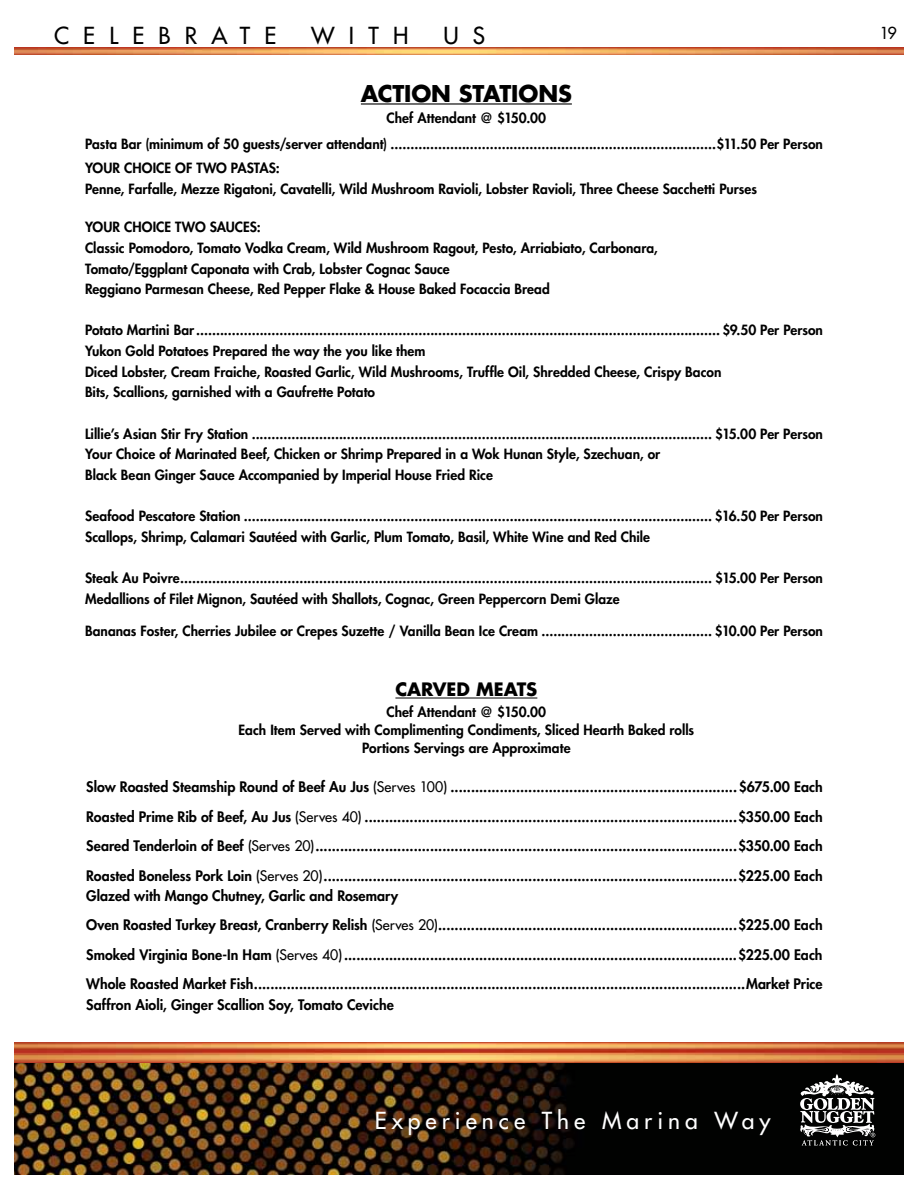
<style>
.page{position:relative;width:918px;height:1188px;background:#fff}
.page>*{position:absolute;margin:0;border:0;box-sizing:border-box;transform-origin:0 0}
.t1{font:500 22.8px "Futura Std";letter-spacing:.22em;color:#fff}
.t2{font:500 22.8px "Futura Std";letter-spacing:.62em;color:#000}
.t3{font:700 22.5px "Futura Std";letter-spacing:-.01em;color:#000}
.t4{font:700 18px "Futura Std";letter-spacing:-.005em;color:#000}
.t5{font:500 16.2px "Futura Std";color:#000}
.t6{font:800 14.1px/29.4px "Futura Std";color:#000;text-align:justify}
.t7{font:800 13.8px/20.7px "Futura Std";color:#000}
.s1{font-weight:500}
</style>
<div class="page">
<img style="left:15px;top:1042px;width:888px;height:21px">
<img style="left:15px;top:48px;width:888px;height:6px">
<div style="left:15px;top:1063px;width:888px;height:111px;background:#010201"></div>
<img style="left:15px;top:1063px;width:559px;height:111px">
<svg style="left:800px;top:1074px;width:75px;height:71px"></svg>
<hr style="left:361px;top:103px;width:211px;height:2px;background:#000">
<hr style="left:395px;top:698px;width:142px;height:1px;background:#000">
<h1 class="t2" style="left:54px;top:21px;width:224px">CELEBRATE</h1>
<h1 class="t2" style="left:311px;top:21px;width:99px">WITH</h1>
<h1 class="t2" style="left:443px;top:21px;width:43px">U S</h1>
<h2 class="t3" style="left:361px;top:78px;width:212px">ACTION STATIONS</h2>
<p class="t7" style="left:387px;top:107px;width:161px">Chef Attendant @ $150.00</p>
<p class="t7" style="left:85px;top:133px;width:739px;line-height:23.5px">Pasta Bar (minimum of 50 guests/server attendant) ..................................................................................$11.50 Per Person<br>Your Choice of Two Pastas</p>
<p class="t7" style="left:85px;top:158px;width:673px;text-indent:191px">:<br>Penne, Farfalle, Mezze Rigatoni, Cavatelli, Wild Mushroom Ravioli, Lobster Ravioli, Three Cheese Sacchetti Purses</p>
<p class="t7" style="left:85px;top:217px;width:142px">Your Choice Two Sauc</p>
<p class="t7" style="left:85px;top:217px;width:574px;text-indent:158px">es:<br>Classic Pomodoro, Tomato Vodka Cream, Wild Mushroom Ragout, Pesto, Arriabiato, Carbonara, Tomato/Eggplant Caponata with Crab, Lobster Cognac Sauce<br>Reggiano Parmesan Cheese, Red Pepper Flake &amp; House Baked Focaccia Bread</p>
<p class="t7" style="left:85px;top:320px;width:739px">Potato Martini Bar.................................................................................................................................... $9.50 Per Person Yukon Gold Potatoes Prepared the way the you like them<br>Diced Lobster, Cream Fraiche, Roasted Garlic, Wild Mushrooms, Truffle Oil, Shredded Cheese, Crispy Bacon<br>Bits, Scallions, garnished with a Gaufrette Potato</p>
<p class="t7" style="left:85px;top:423px;width:739px">Lillie’s Asian Stir Fry Station .................................................................................................................... $15.00 Per Person<br>Your Choice of Marinated Beef, Chicken or Shrimp Prepared in a Wok Hunan Style, Szechuan, or<br>Black Bean Ginger Sauce Accompanied by Imperial House Fried Rice</p>
<p class="t7" style="left:85px;top:506px;width:739px">Seafood Pescatore Station ...................................................................................................................... $16.50 Per Person<br>Scallops, Shrimp, Calamari Sautéed with Garlic, Plum Tomato, Basil, White Wine and Red Chile</p>
<p class="t7" style="left:85px;top:567px;width:739px">Steak Au Poivre...................................................................................................................................... $15.00 Per Person<br>Medallions of Filet Mignon, Sautéed with Shallots, Cognac, Green Peppercorn Demi Glaze</p>
<p class="t7" style="left:85px;top:621px;width:739px">Bananas Foster, Cherries Jubilee or Crepes Suzette / Vanilla Bean Ice Cream ........................................... $10.00 Per Person</p>
<h3 class="t4" style="left:395px;top:677px;width:143px">CARVED MEATS</h3>
<p class="t7" style="left:239px;top:703px;width:457px;line-height:18px;text-align:center">Chef Attendant @ $150.00<br>Each Item Served with Complimenting Condiments, Sliced Hearth Baked rolls<br>Portions Servings are Approximate</p>
<p class="t6" style="left:86px;top:773px;width:738px">Slow Roasted Steamship Round of Beef Au Jus <span class="s1">(Serves 100)</span> ......................................................................$675.00 Each Roasted Prime Rib of Beef, Au Jus <span class="s1">(Serves 40)</span> ...........................................................................................$350.00 Each Seared Tenderloin of Beef <span class="s1">(Serves 20)</span>.......................................................................................................$350.00 Each Roasted Boneless Pork Loin <span class="s1">(Serves 20)</span>.....................................................................................................$225.00 Each</p>
<p class="t6" style="left:86px;top:881px;width:738px;text-align:left">Glazed with Mango Chutney, Garlic and Rosemary<br>Oven Roasted Turkey Breast, Cranberry Relish <span class="s1">(Serves 20)</span>.........................................................................$225.00 Each Smoked Virginia Bone-In Ham <span class="s1">(Serves 40)</span>................................................................................................$225.00 Each Whole Roasted Market Fish........................................................................................................................Market Price</p>
<p class="t6" style="left:86px;top:990px;width:309px">Saffron Aioli, Ginger Scallion Soy, Tomato Ceviche</p>
<h1 class="t1" style="left:375px;top:1106px;width:397px">Experience The Marina Way</h1>
<p class="t5" style="left:880px;top:23px;width:18px">19</p>
</div>
